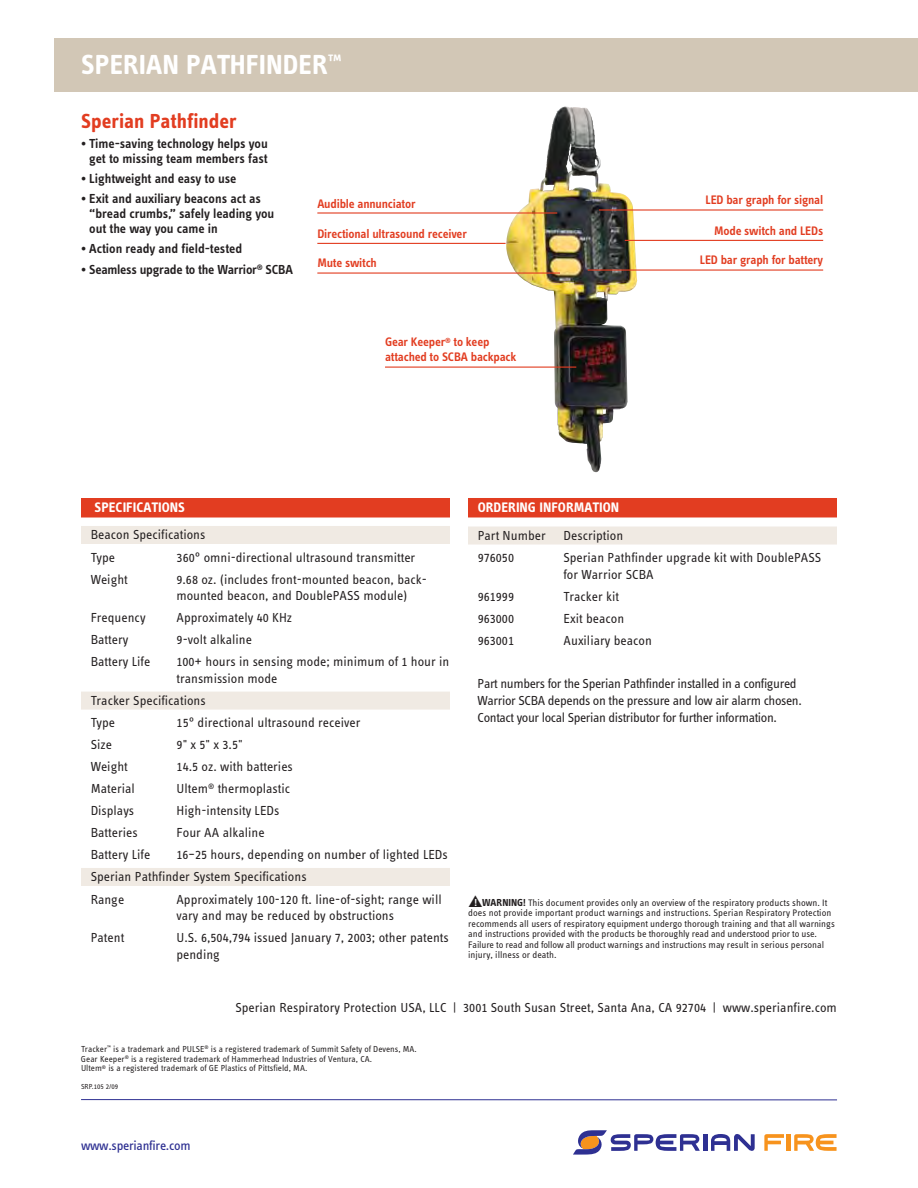
<style>
.page{position:relative;width:918px;height:1188px;background:#fff}
.page>*{position:absolute;margin:0;border:0;box-sizing:border-box;transform-origin:0 0}
.t1{font:28.5px "Info Text Bold Tf";color:#fff}
.t2{font:21px "Info Text Bold Tf";color:#e23d21}
.t3{font:14.25px "Info Text Bold Tf";color:#fff}
.t4{font:13.5px/16.6px "Info Text Regular Tf";color:#231f20}
.t5{font:13.5px/15px "Info Text Semibold Tf";letter-spacing:-.005em;color:#231f20;text-align:right}
.t6{font:13.5px/16.6px "Info Text Regular Tf";letter-spacing:-.03em;color:#231f20}
.t7{font:13.5px "Info Text Book Tf";letter-spacing:-.02em;color:#2e3092}
.t8{font:12.75px/15px "Info Text Semibold Tf";letter-spacing:-.015em;color:#e23d21}
.t9{font:9.75px/10.5px "Info Text Regular Tf";color:#231f20}
.t10{font:9px/9.8px "Info Text Regular Tf";color:#231f20}
.t11{font:7.5px "Info Text Regular Tf";color:#231f20}
.s1{font-family:"Info Text Bold Tf";font-size:10.5px;color:#fff}
.s2{font-family:"Info Text Bold Tf";font-size:10.5px}
</style>
<div class="page">
<hr style="left:703px;top:1134px;width:4px;height:17px;background:#2e3092">
<svg style="left:711px;top:1134px;width:44px;height:17px"></svg>
<svg style="left:573px;top:1130px;width:127px;height:25px"></svg>
<hr style="left:787px;top:1134px;width:4px;height:17px;background:#f7931d">
<svg style="left:764px;top:1134px;width:20px;height:17px"></svg>
<svg style="left:794px;top:1134px;width:43px;height:17px"></svg>
<hr style="left:81px;top:1099px;width:756px;height:1px;background:#2e3092">
<div style="left:81px;top:498px;width:369px;height:20px;background:#e23d21"></div>
<div style="left:81px;top:526px;width:369px;height:18px;background:#f0eae3"></div>
<div style="left:81px;top:692px;width:369px;height:18px;background:#f0eae3"></div>
<div style="left:81px;top:868px;width:369px;height:18px;background:#f0eae3"></div>
<div style="left:468px;top:498px;width:369px;height:19px;background:#e23d21"></div>
<div style="left:468px;top:527px;width:369px;height:18px;background:#f0eae3"></div>
<div style="left:54px;top:38px;width:864px;height:54px;background:#d2c7b6"></div>
<img style="left:506px;top:106px;width:132px;height:366px">
<hr style="left:599px;top:209px;width:224px;height:2px;background:#e23d21">
<hr style="left:317px;top:212px;width:240px;height:2px;background:#e23d21">
<hr style="left:317px;top:243px;width:189px;height:1px;background:#e23d21">
<hr style="left:317px;top:272px;width:243px;height:2px;background:#e23d21">
<hr style="left:385px;top:367px;width:191px;height:1px;background:#e23d21">
<hr style="left:588px;top:269px;width:235px;height:2px;background:#e23d21">
<hr style="left:625px;top:240px;width:198px;height:1px;background:#e23d21">
<h1 class="t1" style="left:81px;top:54px;width:262px">SPERIAN PATHFINDER<sup>™</sup></h1>
<h2 class="t2" style="left:81px;top:113px;width:157px">Sperian Pathfinder</h2>
<p class="t5" style="left:81px;top:137px;width:188px">• Time-saving technology helps you get to missing team members fast</p>
<p class="t5" style="left:81px;top:172px;width:157px">• Lightweight and easy to use</p>
<p class="t5" style="left:89px;top:192px;width:187px;text-align:left;text-indent:-8px">• Exit and auxiliary beacons act as “bread crumbs,” safely leading you out the way you came in</p>
<p class="t5" style="left:81px;top:242px;width:163px">• Action ready and field-tested</p>
<p class="t5" style="left:81px;top:263px;width:213px">• Seamless upgrade to the Warrior<sup>®</sup> SCBA</p>
<p class="t8" style="left:706px;top:193px;width:119px">LED bar graph for signal</p>
<p class="t8" style="left:317px;top:197px;width:100px">Audible annunciator</p>
<p class="t8" style="left:317px;top:228px;width:151px">Directional ultrasound receiver</p>
<p class="t8" style="left:714px;top:225px;width:111px">Mode switch and LEDs</p>
<p class="t8" style="left:317px;top:257px;width:61px">Mute switch</p>
<p class="t8" style="left:700px;top:254px;width:125px">LED bar graph for battery</p>
<p class="t8" style="left:385px;top:336px;width:133px">Gear Keeper<sup>®</sup> to keep attached to SCBA backpack</p>
<p class="t3" style="left:94px;top:502px;width:92px">SPECIFICATIONS</p>
<p class="t4" style="left:91px;top:525px;width:116px;line-height:22px">Beacon Specifications<br>Type</p>
<p class="t4" style="left:177px;top:550px;width:240px">360° omni-directional ultrasound transmitter</p>
<p class="t4" style="left:91px;top:572px;width:39px">Weight</p>
<p class="t4" style="left:176px;top:572px;width:252px">9.68 oz. (includes front-mounted beacon, back&shy;mounted beacon, and DoublePASS module)</p>
<p class="t4" style="left:91px;top:611px;width:56px">Frequency</p>
<p class="t4" style="left:177px;top:611px;width:117px">Approximately 40 KHz</p>
<p class="t4" style="left:91px;top:633px;width:39px">Battery</p>
<p class="t4" style="left:177px;top:633px;width:77px">9-volt alkaline</p>
<p class="t4" style="left:91px;top:655px;width:61px">Battery Life</p>
<p class="t4" style="left:176px;top:655px;width:275px">100+ hours in sensing mode; minimum of 1 hour in transmission mode</p>
<p class="t4" style="left:91px;top:691px;width:117px;line-height:22px">Tracker Specifications<br>Type</p>
<p class="t4" style="left:177px;top:715px;width:185px">15° directional ultrasound receiver</p>
<p class="t4" style="left:91px;top:737px;width:23px">Size</p>
<p class="t4" style="left:177px;top:737px;width:68px">9" x 5" x 3.5"</p>
<p class="t4" style="left:91px;top:759px;width:39px">Weight</p>
<p class="t4" style="left:177px;top:759px;width:118px">14.5 oz. with batteries</p>
<p class="t4" style="left:91px;top:782px;width:46px">Material</p>
<p class="t4" style="left:177px;top:782px;width:115px">Ultem<sup>®</sup> thermoplastic</p>
<p class="t4" style="left:91px;top:804px;width:45px">Displays</p>
<p class="t4" style="left:177px;top:804px;width:104px">High-intensity LEDs</p>
<p class="t4" style="left:91px;top:826px;width:49px">Batteries</p>
<p class="t4" style="left:177px;top:826px;width:90px">Four AA alkaline</p>
<p class="t4" style="left:91px;top:848px;width:61px">Battery Life</p>
<p class="t4" style="left:91px;top:845px;width:359px;line-height:22px;text-indent:86px">16–25 hours, depending on number of lighted LEDs<br>Sperian Pathfinder System Specifications<br>Range</p>
<p class="t4" style="left:176px;top:892px;width:267px">Approximately 100-120 ft. line-of-sight; range will vary and may be reduced by obstructions</p>
<p class="t4" style="left:91px;top:930px;width:35px">Patent</p>
<p class="t4" style="left:176px;top:930px;width:274px">U.S. 6,504,794 issued January 7, 2003; other patents pending</p>
<p class="t3" style="left:478px;top:502px;width:143px">ORDERING INFORMATION</p>
<p class="t4" style="left:478px;top:528px;width:70px">Part Number</p>
<p class="t4" style="left:564px;top:528px;width:61px">Description</p>
<p class="t4" style="left:478px;top:550px;width:38px">976050</p>
<p class="t4" style="left:563px;top:550px;width:259px">Sperian Pathfinder upgrade kit with DoublePASS for Warrior SCBA</p>
<p class="t4" style="left:478px;top:589px;width:38px">961999</p>
<p class="t4" style="left:564px;top:589px;width:57px">Tracker kit</p>
<p class="t4" style="left:478px;top:611px;width:38px">963000</p>
<p class="t4" style="left:564px;top:611px;width:62px">Exit beacon</p>
<p class="t4" style="left:478px;top:633px;width:38px">963001</p>
<p class="t4" style="left:564px;top:633px;width:90px">Auxiliary beacon</p>
<p class="t6" style="left:478px;top:677px;width:326px">Part numbers for the Sperian Pathfinder installed in a configured<br>Warrior SCBA depends on the pressure and low air alarm chosen.<br>Contact your local Sperian distributor for further information.</p>
<p class="t9" style="left:468px;top:898px;width:368px">▲<span class="s1">!</span> <span class="s2">WARNING!</span> This document provides only an overview of the respiratory products shown. It does not provide important product warnings and instructions. Sperian Respiratory Protection recommends all users of respiratory equipment undergo thorough training and that all warnings and instructions provided with the products be thoroughly read and understood prior to use.<br>Failure to read and follow all product warnings and instructions may result in serious personal injury, illness or death.</p>
<p class="t4" style="left:235px;top:1000px;width:603px">Sperian Respiratory Protection USA, LLC | 3001 South Susan Street, Santa Ana, CA 92704 | www.sperianfire.com</p>
<p class="t10" style="left:81px;top:1045px;width:337px">Tracker<sup>™</sup> is a trademark and PULSE<sup>®</sup> is a registered trademark of Summit Safety of Devens, MA.<br>Gear Keeper<sup>®</sup> is a registered trademark of Hammerhead Industries of Ventura, CA.<br>Ultem<sup>®</sup> is a registered trademark of GE Plastics of Pittsfield, MA.</p>
<p class="t11" style="left:81px;top:1084px;width:39px">SRP.105 2/09</p>
<p class="t7" style="left:81px;top:1138px;width:111px">www.sperianfire.com</p>
</div>
